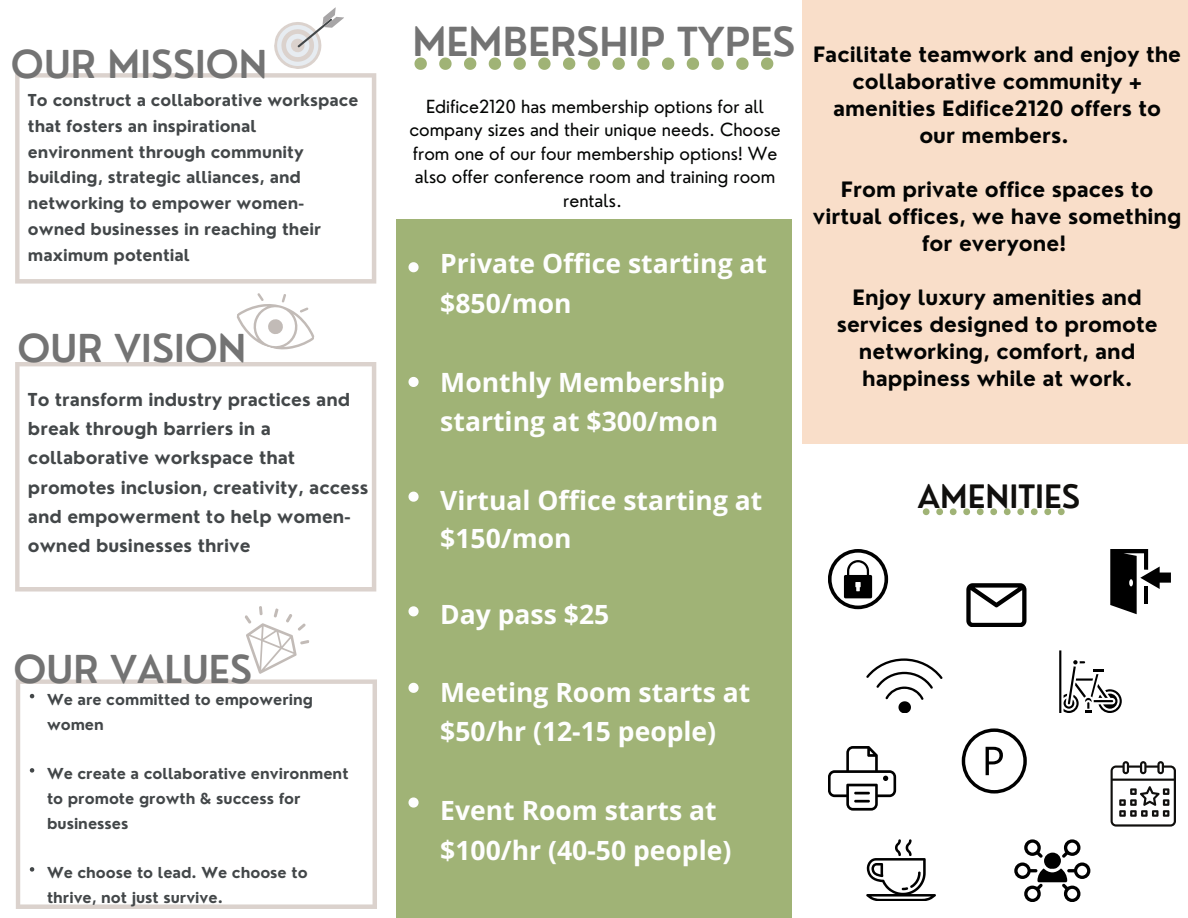
<style>
.page{position:relative;width:1188px;height:918px;background:#fff}
.page>*{position:absolute;margin:0;border:0;box-sizing:border-box;transform-origin:0 0}
.t1{font:600 39px "Nourd";color:#737373}
.t2{font:600 37.5px "Nourd";color:#737373}
.t3{font:600 31.5px "Nourd";color:#100f0d}
.t4{font:700 26.55px/39.3px "Open Sans";color:#fefefe}
.t5{font:700 20.7px/27px "Nourd";color:#030403;text-align:center}
.t6{font:17.55px/23.7px "Nourd";color:#030403;text-align:center}
.t7{font:700 17.4px/29.2px "Nourd";color:#434749}
.t8{font:700 16.05px/25.8px "Nourd";color:#434749}
.t9{font:700 14.7px/24.8px "Nourd";color:#434749}
</style>
<div class="page">
<svg style="left:16px;top:679px;width:361px;height:230px"></svg>
<svg style="left:245px;top:606px;width:64px;height:68px"></svg>
<svg style="left:15px;top:362px;width:361px;height:230px"></svg>
<svg style="left:237px;top:293px;width:78px;height:57px"></svg>
<svg style="left:15px;top:73px;width:361px;height:211px"></svg>
<svg style="left:274px;top:7px;width:70px;height:62px"></svg>
<svg style="left:414px;top:57px;width:359px;height:13px"></svg>
<div style="left:802px;top:0;width:386px;height:443px;background:#f9dec9"></div>
<div style="left:396px;top:220px;width:396px;height:698px;background:#a0b376"></div>
<svg style="left:408px;top:262px;width:11px;height:10px"></svg>
<svg style="left:408px;top:377px;width:11px;height:10px"></svg>
<svg style="left:408px;top:492px;width:11px;height:10px"></svg>
<svg style="left:408px;top:606px;width:11px;height:10px"></svg>
<svg style="left:408px;top:683px;width:11px;height:10px"></svg>
<svg style="left:408px;top:797px;width:11px;height:11px"></svg>
<svg style="left:923px;top:508px;width:142px;height:7px"></svg>
<svg style="left:866px;top:658px;width:77px;height:55px"></svg>
<svg style="left:828px;top:549px;width:60px;height:60px"></svg>
<svg style="left:966px;top:583px;width:61px;height:44px"></svg>
<svg style="left:828px;top:746px;width:68px;height:65px"></svg>
<svg style="left:962px;top:728px;width:65px;height:66px"></svg>
<svg style="left:1110px;top:549px;width:61px;height:65px"></svg>
<svg style="left:1059px;top:650px;width:63px;height:63px"></svg>
<svg style="left:866px;top:839px;width:70px;height:62px"></svg>
<svg style="left:1014px;top:839px;width:76px;height:63px"></svg>
<svg style="left:1111px;top:761px;width:65px;height:66px"></svg>
<h2 class="t2" style="left:11px;top:40px;width:258px">OUR MISSION</h2>
<p class="t8" style="left:28px;top:87px;width:332px">To construct a collaborative workspace that fosters an inspirational environment through community building, strategic alliances, and networking to empower women&shy;owned businesses in reaching their maximum potential</p>
<h2 class="t2" style="left:18px;top:325px;width:230px">OUR VISION</h2>
<p class="t7" style="left:28px;top:385px;width:342px">To transform industry practices and break through barriers in a collaborative workspace that promotes inclusion, creativity, access and empowerment to help women&shy;owned businesses thrive</p>
<h2 class="t2" style="left:13px;top:645px;width:240px">OUR VALUES</h2>
<p class="t9" style="left:47px;top:687px;width:268px">We are committed to empowering women</p>
<p class="t9" style="left:47px;top:761px;width:303px">We create a collaborative environment to promote growth &amp; success for businesses</p>
<p class="t9" style="left:47px;top:860px;width:262px">We choose to lead. We choose to thrive, not just survive.</p>
<h1 class="t1" style="left:412px;top:17px;width:384px">MEMBERSHIP TYPES</h1>
<p class="t6" style="left:409px;top:94px;width:373px">Edifice2120 has membership options for all company sizes and their unique needs. Choose from one of our four membership options! We also offer conference room and training room rentals.</p>
<p class="t4" style="left:440px;top:243px;width:328px">Private Office starting at $850/mon</p>
<p class="t4" style="left:440px;top:362px;width:286px">Monthly Membership starting at $300/mon</p>
<p class="t4" style="left:440px;top:480px;width:324px;line-height:38.2px">Virtual Office starting at $150/mon</p>
<p class="t5" style="left:813px;top:41px;width:370px">Facilitate teamwork and enjoy the collaborative community + amenities Edifice2120 offers to our members.</p>
<p class="t5" style="left:813px;top:176px;width:370px">From private office spaces to virtual offices, we have something for everyone!</p>
<p class="t5" style="left:837px;top:284px;width:322px">Enjoy luxury amenities and services designed to promote networking, comfort, and happiness while at work.</p>
<h3 class="t3" style="left:918px;top:476px;width:164px">AMENITIES</h3>
<p class="t4" style="left:440px;top:594px;width:170px">Day pass $25</p>
<p class="t4" style="left:440px;top:672px;width:312px">Meeting Room starts at $50/hr (12-15 people)</p>
<p class="t4" style="left:440px;top:790px;width:293px">Event Room starts at $100/hr (40-50 people)</p>
</div>
